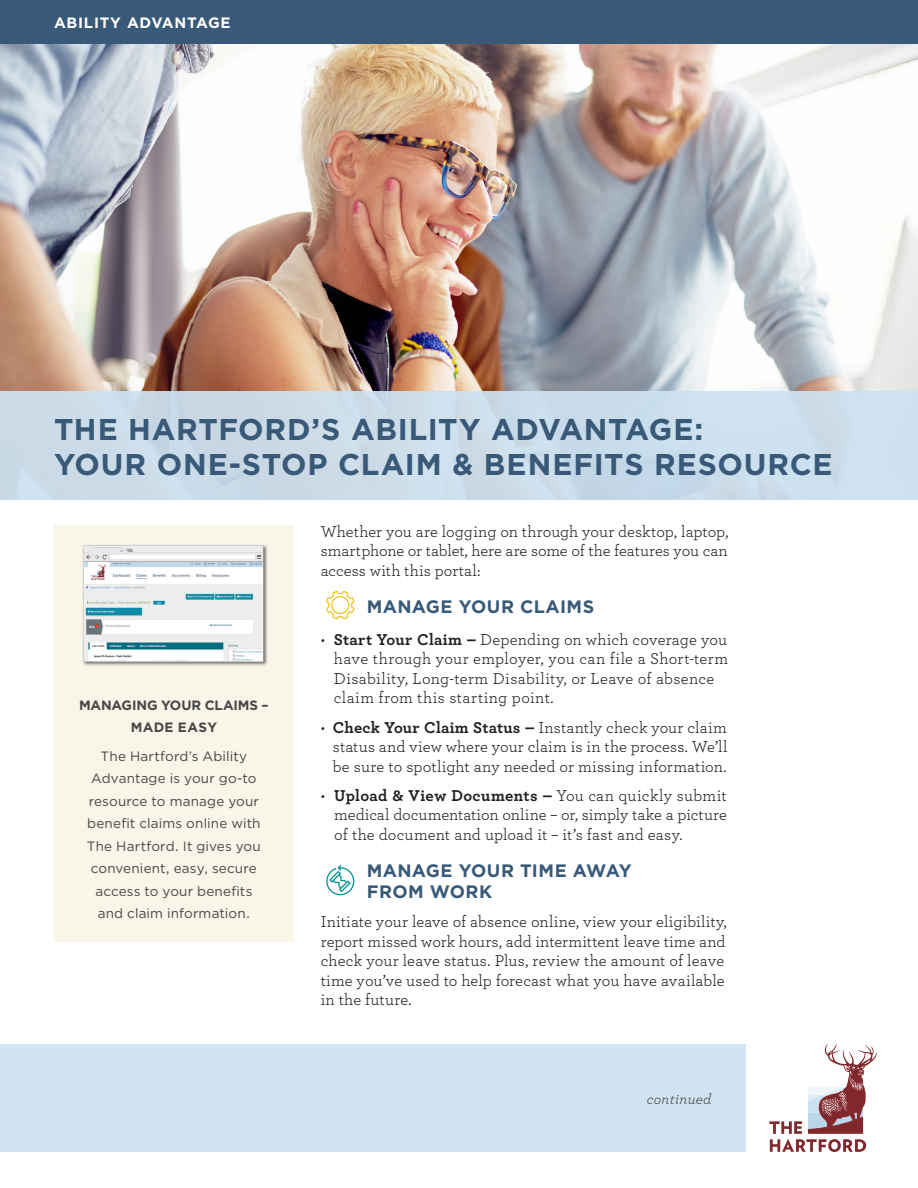
<style>
.page{position:relative;width:918px;height:1188px;background:#fff}
.page>*{position:absolute;margin:0;border:0;box-sizing:border-box;transform-origin:0 0}
.Subhead{font:700 30px "Gotham";letter-spacing:.02em;color:#385978}
.Body{font:700 18px/21.6px "Gotham";letter-spacing:.02em;color:#385978}
.Body-2{font:16.5px/19.5px "Archer";letter-spacing:.01em;color:#231f20;text-align:justify}
.t1{font:700 15px "Gotham";letter-spacing:.05em;color:#fff}
.Body-3{font:italic 15px "Archer";letter-spacing:.015em;color:#464747}
.Body-4{font:13.5px/22.5px "Gotham";letter-spacing:.01em;color:#464747;text-align:center}
.Body-5{font:700 13.5px/22.5px "Gotham";letter-spacing:-.005em;color:#464747;text-align:center}
.s1{font-weight:700}
</style>
<div class="page">
<img style="left:0;top:43px;width:918px;height:348px">
<div style="left:0;top:0;width:918px;height:43px;background:#385978"></div>
<svg style="left:769px;top:1044px;width:108px;height:108px"></svg>
<div style="left:0;top:1044px;width:746px;height:108px;background:#cde2f1"></div>
<div style="left:0;top:391px;width:918px;height:109px;background:#ccdce9"></div>
<div style="left:54px;top:525px;width:240px;height:417px;background:#f9f5e8"></div>
<div style="left:82px;top:544px;width:186px;height:122px;background:#464747;opacity:.75"></div>
<svg style="left:84px;top:546px;width:179px;height:115px"></svg>
<svg style="left:326px;top:865px;width:28px;height:30px"></svg>
<svg style="left:326px;top:591px;width:29px;height:28px"></svg>
<p class="t1" style="left:54px;top:12px;width:178px">ABILITY ADVANTAGE</p>
<p class="Subhead" style="left:54px;top:409px;width:651px">THE HARTFORD’S ABILITY ADVANTAGE:</p>
<p class="Subhead" style="left:54px;top:444px;width:780px">YOUR ONE-STOP CLAIM &amp; BENEFITS RESOURCE</p>
<p class="Body-5" style="left:79px;top:694px;width:191px">MANAGING YOUR CLAIMS –<br>MADE EASY</p>
<p class="Body-4" style="left:87px;top:744px;width:175px">The Hartford’s Ability<br>Advantage is your go-to resource to manage your benefit claims online with<br>The Hartford. It gives you convenient, easy, secure access to your benefits and claim information.</p>
<p class="Body-2" style="left:321px;top:521px;width:409px">Whether you are logging on through your desktop, laptop, smartphone or tablet, here are some of the features you can access with this portal:</p>
<p class="Body" style="left:367px;top:595px;width:229px">MANAGE YOUR CLAIMS</p>
<p class="Body-2" style="left:334px;top:629px;width:396px;text-align:left;text-indent:-13px">• <span class="s1">Start Your Claim –</span> Depending on which coverage you have through your employer, you can file a Short-term Disability, Long-term Disability, or Leave of absence claim from this starting point.</p>
<p class="Body-2" style="left:333px;top:716px;width:396px;text-indent:-12px">• <span class="s1">Check Your Claim Status –</span> Instantly check your claim status and view where your claim is in the process. We’ll be sure to spotlight any needed or missing information.</p>
<p class="Body-2" style="left:334px;top:785px;width:394px;text-indent:-14px">• <span class="s1">Upload &amp; View Documents –</span> You can quickly submit medical documentation online – or, simply take a picture of the document and upload it – it’s fast and easy.</p>
<p class="Body" style="left:367px;top:859px;width:266px">MANAGE YOUR TIME AWAY<br>FROM WORK</p>
<p class="Body-2" style="left:321px;top:911px;width:408px;text-align:left">Initiate your leave of absence online, view your eligibility, report missed work hours, add intermittent leave time and check your leave status. Plus, review the amount of leave time you’ve used to help forecast what you have available in the future.</p>
<p class="Body-3" style="left:647px;top:1088px;width:66px">continued</p>
</div>
